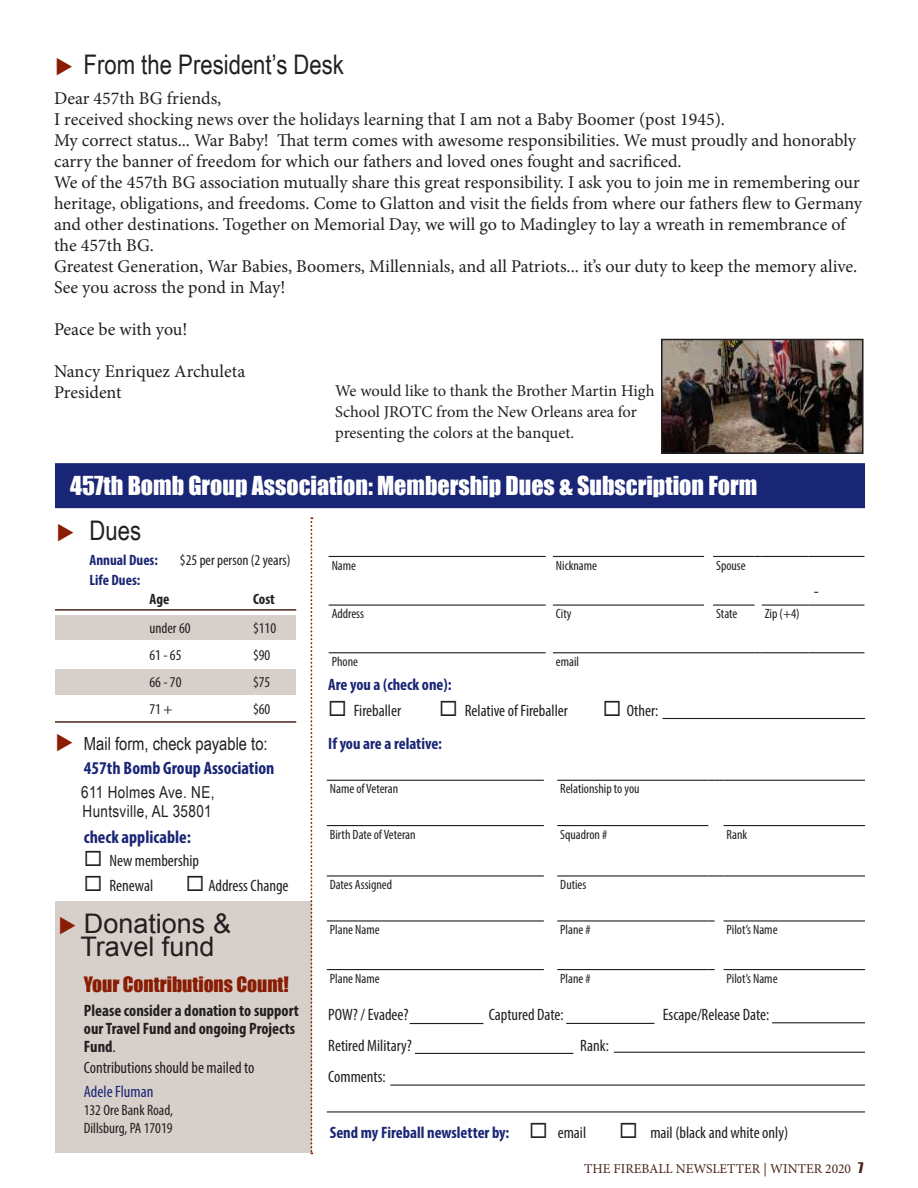
<style>
.page{position:relative;width:918px;height:1188px;background:#fff}
.page>*{position:absolute;margin:0;border:0;box-sizing:border-box;transform-origin:0 0}
.t1{font:27px "Arial Narrow";color:#231f20}
.t2{font:27px/22.5px "Arial";color:#231f20;text-align:center}
.t3{font:24px "Impact";color:#fff}
.t4{font:19.5px "Impact";color:#891c02}
.t5{font:18px/21px "Minion Pro";color:#231f20}
.t6{font:700 condensed 18px "Myriad Pro";color:#192575}
.t7{font:18px "Arial Narrow";color:#231f20}
.t8{font:condensed 18px "Myriad Pro";color:#231f20}
.t9{font:condensed 16.5px "Myriad Pro";color:#231f20}
.t10{font:16.5px/21px "Minion Pro";letter-spacing:-.005em;color:#231f20}
.t11{font:700 condensed 16.5px "Myriad Pro";color:#192575}
.t12{font:700 condensed 16.5px/18px "Myriad Pro";color:#231f20}
.t13{font:16.5px/19.5px "Arial Narrow";letter-spacing:.02em;color:#231f20}
.t14{font:condensed 16.5px "Myriad Pro";color:#192575}
.t15{font:condensed 15px/18px "Myriad Pro";color:#231f20}
.t16{font:700 condensed 15px "Myriad Pro";color:#192575}
.t17{font:700 condensed 15px "Myriad Pro";color:#231f20}
.t18{font:condensed 13.5px "Myriad Pro";color:#231f20}
.t19{font:13.5px "Minion Pro";color:#49231a}
.s1{color:#891c02}
.s2{font-weight:400}
.s3{color:#231f20}
.s4{font-weight:400;color:#231f20}
.s5{font-family:"Impact"}
</style>
<div class="page">
<div style="left:55px;top:901px;width:257px;height:252px;background:#d7cfca"></div>
<svg style="left:310px;top:517px;width:2px;height:637px"></svg>
<div style="left:56px;top:669px;width:240px;height:25px;background:#d7cfca"></div>
<div style="left:56px;top:615px;width:240px;height:25px;background:#d7cfca"></div>
<div style="left:55px;top:463px;width:810px;height:45px;background:#192575;border:2px solid #192575"></div>
<hr style="left:55px;top:609px;width:241px;height:2px;background:#49231a">
<hr style="left:55px;top:721px;width:241px;height:2px;background:#49231a">
<hr style="left:329px;top:556px;width:217px;height:1px;background:#231f20">
<hr style="left:553px;top:556px;width:151px;height:1px;background:#231f20">
<hr style="left:713px;top:556px;width:42px;height:1px;background:#231f20">
<hr style="left:762px;top:556px;width:47px;height:1px;background:#231f20">
<svg style="left:809px;top:556px;width:12px;height:1px"></svg>
<hr style="left:821px;top:556px;width:43px;height:1px;background:#231f20">
<hr style="left:762px;top:605px;width:47px;height:1px;background:#231f20">
<svg style="left:809px;top:605px;width:12px;height:1px"></svg>
<hr style="left:821px;top:605px;width:43px;height:1px;background:#231f20">
<hr style="left:329px;top:605px;width:217px;height:1px;background:#231f20">
<hr style="left:553px;top:605px;width:151px;height:1px;background:#231f20">
<hr style="left:713px;top:605px;width:42px;height:1px;background:#231f20">
<hr style="left:329px;top:652px;width:217px;height:1px;background:#231f20">
<hr style="left:553px;top:652px;width:151px;height:1px;background:#231f20">
<hr style="left:713px;top:652px;width:42px;height:1px;background:#231f20">
<hr style="left:762px;top:652px;width:47px;height:1px;background:#231f20">
<svg style="left:809px;top:652px;width:12px;height:1px"></svg>
<hr style="left:821px;top:652px;width:43px;height:1px;background:#231f20">
<hr style="left:663px;top:718px;width:202px;height:1px;background:#231f20">
<hr style="left:327px;top:780px;width:217px;height:1px;background:#231f20">
<hr style="left:557px;top:780px;width:151px;height:1px;background:#231f20">
<svg style="left:708px;top:780px;width:16px;height:1px"></svg>
<hr style="left:724px;top:780px;width:141px;height:1px;background:#231f20">
<hr style="left:327px;top:825px;width:217px;height:1px;background:#231f20">
<hr style="left:557px;top:825px;width:151px;height:1px;background:#231f20">
<hr style="left:724px;top:825px;width:141px;height:1px;background:#231f20">
<hr style="left:327px;top:875px;width:217px;height:2px;background:#231f20">
<hr style="left:557px;top:875px;width:151px;height:2px;background:#231f20">
<svg style="left:708px;top:875px;width:16px;height:2px"></svg>
<hr style="left:724px;top:875px;width:141px;height:2px;background:#231f20">
<hr style="left:327px;top:920px;width:217px;height:2px;background:#231f20">
<hr style="left:557px;top:969px;width:151px;height:1px;background:#231f20">
<hr style="left:724px;top:969px;width:141px;height:1px;background:#231f20">
<hr style="left:557px;top:920px;width:151px;height:2px;background:#231f20">
<svg style="left:708px;top:920px;width:7px;height:2px"></svg>
<hr style="left:724px;top:920px;width:141px;height:2px;background:#231f20">
<hr style="left:327px;top:969px;width:217px;height:1px;background:#231f20">
<hr style="left:410px;top:1023px;width:73px;height:1px;background:#231f20">
<hr style="left:566px;top:1023px;width:88px;height:1px;background:#231f20">
<hr style="left:772px;top:1022px;width:93px;height:1px;background:#231f20">
<hr style="left:415px;top:1053px;width:158px;height:1px;background:#231f20">
<hr style="left:614px;top:1052px;width:251px;height:1px;background:#231f20">
<hr style="left:390px;top:1085px;width:475px;height:1px;background:#231f20">
<hr style="left:327px;top:1111px;width:538px;height:2px;background:#231f20">
<img style="left:664px;top:342px;width:197px;height:109px">
<div style="left:661px;top:339px;width:203px;height:115px;border:2px solid #231f20"></div>
<h1 class="t1" style="left:55px;top:45px;width:290px"><span class="s1">◆</span> From the President’s Desk</h1>
<p class="t5" style="left:54px;top:88px;width:810px">Dear 457th BG friends,<br>I received shocking news over the holidays learning that I am not a Baby Boomer (post 1945).<br>My correct status... War Baby! That term comes with awesome responsibilities. We must proudly and honorably carry the banner of freedom for which our fathers and loved ones fought and sacrificed.<br>We of the 457th BG association mutually share this great responsibility. I ask you to join me in remembering our heritage, obligations, and freedoms. Come to Glatton and visit the fields from where our fathers flew to Germany and other destinations. Together on Memorial Day, we will go to Madingley to lay a wreath in remembrance of the 457th BG.<br>Greatest Generation, War Babies, Boomers, Millennials, and all Patriots... it’s our duty to keep the memory alive.<br>See you across the pond in May!</p>
<p class="t5" style="left:54px;top:319px;width:135px">Peace be with you!</p>
<p class="t5" style="left:54px;top:361px;width:193px">Nancy Enriquez Archuleta<br>President</p>
<p class="t10" style="left:335px;top:381px;width:321px">We would like to thank the Brother Martin High<br>School JROTC from the New Orleans area for presenting the colors at the banquet.</p>
<h2 class="t3" style="left:70px;top:467px;width:689px">457th Bomb Group Association: Membership Dues &amp; Subscription Form</h2>
<h1 class="t1" style="left:57px;top:511px;width:86px"><span class="s1">◆</span> Dues</h1>
<p class="t16" style="left:90px;top:551px;width:70px">Annual Dues:</p>
<p class="t15" style="left:180px;top:551px;width:112px">$25 per person (2 years)</p>
<p class="t16" style="left:90px;top:570px;width:52px">Life Dues:</p>
<p class="t17" style="left:150px;top:590px;width:21px">Age</p>
<p class="t17" style="left:253px;top:590px;width:23px">Cost</p>
<p class="t15" style="left:150px;top:619px;width:43px">under 60</p>
<p class="t15" style="left:253px;top:619px;width:25px">$110</p>
<p class="t15" style="left:150px;top:646px;width:33px">61 - 65</p>
<p class="t15" style="left:253px;top:646px;width:19px">$90</p>
<p class="t15" style="left:150px;top:673px;width:33px">66 - 70</p>
<p class="t15" style="left:253px;top:673px;width:19px">$75</p>
<p class="t15" style="left:150px;top:700px;width:24px">71 +</p>
<p class="t15" style="left:253px;top:700px;width:19px">$60</p>
<p class="t18" style="left:332px;top:557px;width:26px">Name</p>
<p class="t18" style="left:556px;top:557px;width:43px">Nickname</p>
<p class="t18" style="left:716px;top:557px;width:31px">Spouse</p>
<p class="t18" style="left:332px;top:606px;width:34px">Address</p>
<p class="t18" style="left:556px;top:606px;width:17px">City</p>
<p class="t18" style="left:716px;top:606px;width:23px">State</p>
<p class="t18" style="left:765px;top:606px;width:36px">Zip (+4)</p>
<p class="t18" style="left:332px;top:653px;width:28px">Phone</p>
<p class="t18" style="left:556px;top:653px;width:25px">email</p>
<p class="t11" style="left:328px;top:674px;width:125px">Are you a (check one):</p>
<p class="t9" style="left:328px;top:701px;width:74px">◻ Fireballer</p>
<p class="t9" style="left:439px;top:701px;width:130px">◻ Relative of Fireballer</p>
<p class="t9" style="left:603px;top:701px;width:57px">◻ Other:</p>
<p class="t7" style="left:55px;top:730px;width:214px"><span class="s1">◆</span> Mail form, check payable to:</p>
<p class="t6" style="left:84px;top:756px;width:192px">457th Bomb Group Association</p>
<p class="t13" style="left:81px;top:781px;width:135px">611 Holmes Ave. NE,<br>Huntsville, AL 35801</p>
<p class="t6" style="left:84px;top:826px;width:108px">check applicable:</p>
<p class="t9" style="left:84px;top:850px;width:117px">◻ New membership</p>
<p class="t9" style="left:84px;top:876px;width:71px">◻ Renewal</p>
<p class="t9" style="left:186px;top:876px;width:104px">◻ Address Change</p>
<h1 class="t2" style="left:58px;top:913px;width:174px"><span class="s1">◆</span> Donations &amp;<br>Travel fund</h1>
<p class="t4" style="left:84px;top:969px;width:206px">Your Contributions Count!</p>
<p class="t12" style="left:84px;top:1001px;width:217px">Please consider a donation to support our Travel Fund and ongoing Projects<br>Fund<span class="s2">.</span></p>
<p class="t9" style="left:84px;top:1057px;width:172px">Contributions should be mailed to</p>
<p class="t14" style="left:84px;top:1081px;width:71px">Adele Fluman</p>
<p class="t15" style="left:84px;top:1101px;width:91px">132 Ore Bank Road,<br>Dillsburg, PA 17019</p>
<p class="t11" style="left:328px;top:733px;width:115px">If you are a relative:</p>
<p class="t18" style="left:330px;top:781px;width:70px">Name of Veteran</p>
<p class="t18" style="left:560px;top:781px;width:81px">Relationship to you</p>
<p class="t18" style="left:330px;top:826px;width:87px">Birth Date of Veteran</p>
<p class="t18" style="left:560px;top:826px;width:49px">Squadron #</p>
<p class="t18" style="left:727px;top:826px;width:22px">Rank</p>
<p class="t18" style="left:330px;top:876px;width:64px">Dates Assigned</p>
<p class="t18" style="left:560px;top:876px;width:28px">Duties</p>
<p class="t18" style="left:330px;top:921px;width:51px">Plane Name</p>
<p class="t18" style="left:560px;top:921px;width:32px">Plane #</p>
<p class="t18" style="left:727px;top:921px;width:53px">Pilot’s Name</p>
<p class="t18" style="left:330px;top:970px;width:51px">Plane Name</p>
<p class="t18" style="left:560px;top:970px;width:32px">Plane #</p>
<p class="t18" style="left:727px;top:970px;width:53px">Pilot’s Name</p>
<p class="t9" style="left:328px;top:1005px;width:82px">POW? / Evadee?</p>
<p class="t9" style="left:489px;top:1005px;width:76px">Captured Date:</p>
<p class="t9" style="left:663px;top:1005px;width:108px">Escape/Release Date:</p>
<p class="t9" style="left:328px;top:1036px;width:85px">Retired Military?</p>
<p class="t9" style="left:580px;top:1036px;width:30px">Rank:</p>
<p class="t9" style="left:328px;top:1067px;width:59px">Comments:</p>
<p class="t11" style="left:330px;top:1123px;width:258px">Send my Fireball newsletter by: <span class="s3">◻</span> <span class="s4">email</span></p>
<p class="t9" style="left:619px;top:1123px;width:171px">◻ mail (black and white only)</p>
<p class="t8" style="left:814px;top:580px;width:7px">-</p>
<p class="t19" style="left:584px;top:1159px;width:281px">THE FIREBALL NEWSLETTER | WINTER 2020 <span class="s5">7</span></p>
</div>
